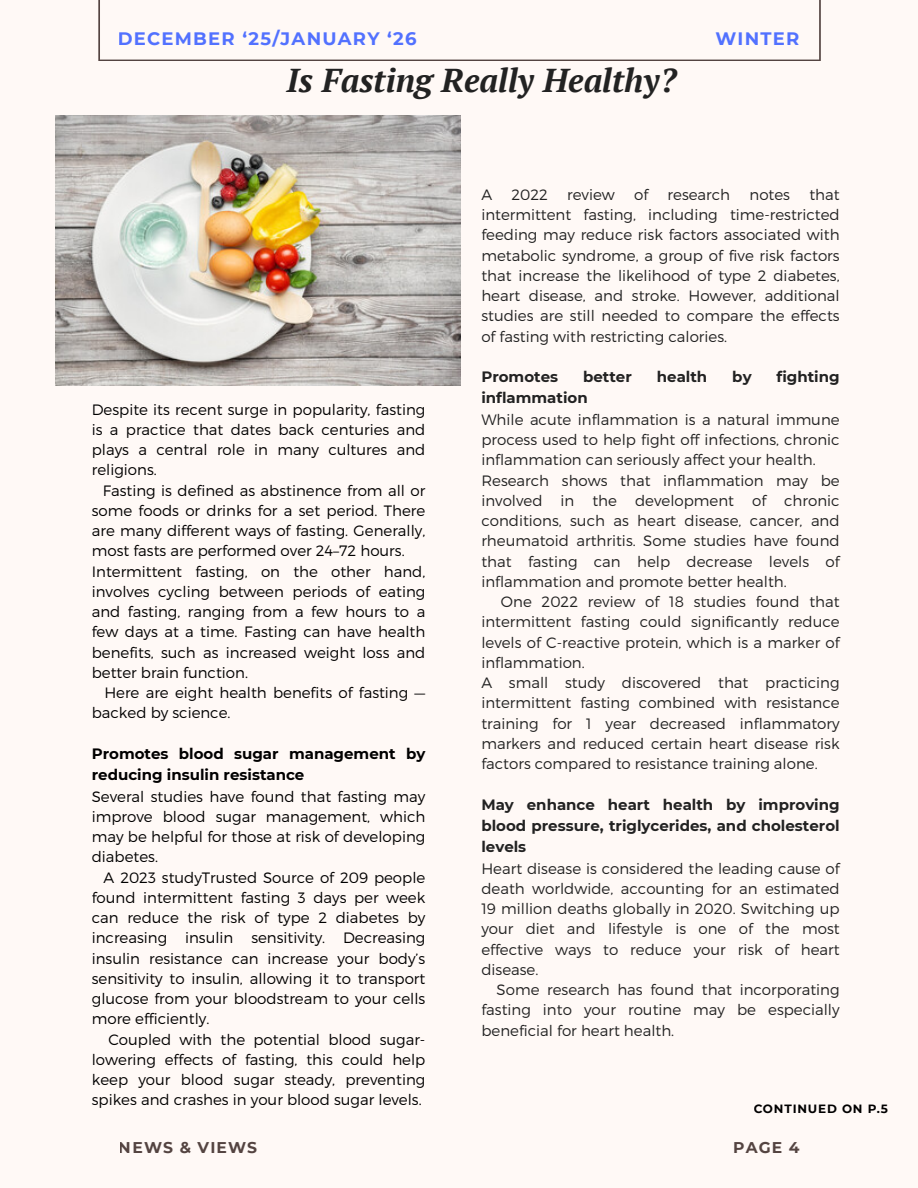
<style>
.page{position:relative;width:918px;height:1188px;background:#fff9f6}
.page>*{position:absolute;margin:0;border:0;box-sizing:border-box;transform-origin:0 0}
.t1{font:italic 700 33px "PT Serif";color:#222}
.t2{font:700 18px "Montserrat";letter-spacing:.07em;color:#5271ff}
.t3{font:700 15.6px "Montserrat";letter-spacing:.07em;color:#544441}
.t4{font:300 15px/20.2px "Montserrat";color:#222;text-align:justify}
.t5{font:300 15px/20.2px "Montserrat";color:#000;text-align:justify}
.t6{font:700 15px/21.3px "Montserrat";color:#222;text-align:justify}
.t7{font:700 12px "Montserrat";letter-spacing:.07em;color:#000}
.s1{font-weight:700}
</style>
<div class="page">
<img style="left:56px;top:115px;width:405px;height:270px">
<p class="t2" style="left:118px;top:27px;width:300px">DECEMBER ‘25/JANUARY ‘26</p>
<p class="t2" style="left:715px;top:27px;width:86px">WINTER</p>
<h3 class="t1" style="left:287px;top:58px;width:391px">Is Fasting Really Healthy?</h3>
<h2 class="t5" style="left:92px;top:398px;width:335px">Despite its recent surge in popularity, fasting</h2>
<h2 class="t5" style="left:92px;top:419px;width:335px">is a practice that dates back centuries and</h2>
<h2 class="t5" style="left:92px;top:439px;width:335px">plays a central role in many cultures and</h2>
<h2 class="t5" style="left:92px;top:459px;width:66px">religions.</h2>
<h2 class="t5" style="left:103px;top:479px;width:324px">Fasting is defined as abstinence from all or</h2>
<h2 class="t5" style="left:92px;top:500px;width:335px">some foods or drinks for a set period. There</h2>
<h2 class="t5" style="left:92px;top:520px;width:335px">are many different ways of fasting. Generally,</h2>
<h2 class="t5" style="left:92px;top:540px;width:314px">most fasts are performed over 24–72 hours.</h2>
<h1 class="t5" style="left:92px;top:560px;width:335px">Intermittent fasting, on the other hand, involves cycling between periods of eating and fasting, ranging from a few hours to a few days at a time. Fasting can have health benefits, such as increased weight loss and better brain function.</h1>
<p class="t5" style="left:92px;top:682px;width:335px;text-indent:13px">Here are eight health benefits of fasting — backed by science.</p>
<p class="t5" style="left:92px;top:743px;width:335px;line-height:20.7px;text-align:left"><span class="s1">Promotes blood sugar management by reducing insulin resistance<br></span>Several studies have found that fasting may improve blood sugar management, which may be helpful for those at risk of developing diabetes.</p>
<h3 class="t5" style="left:92px;top:866px;width:335px;text-indent:12px">A 2023 studyTrusted Source of 209 people found intermittent fasting 3 days per week can reduce the risk of type 2 diabetes by increasing insulin sensitivity. Decreasing insulin resistance can increase your body’s sensitivity to insulin, allowing it to transport glucose from your bloodstream to your cells more efficiently.</h3>
<h3 class="t5" style="left:92px;top:1028px;width:335px;text-indent:17px">Coupled with the potential blood sugar&shy;lowering effects of fasting, this could help keep your blood sugar steady, preventing spikes and crashes in your blood sugar levels.</h3>
<h2 class="t4" style="left:481px;top:184px;width:12px">A</h2>
<h2 class="t4" style="left:511px;top:184px;width:38px">2022</h2>
<h2 class="t4" style="left:567px;top:184px;width:49px">review</h2>
<h2 class="t4" style="left:634px;top:184px;width:16px">of</h2>
<h2 class="t4" style="left:668px;top:184px;width:64px">research</h2>
<h2 class="t4" style="left:750px;top:184px;width:42px">notes</h2>
<h2 class="t4" style="left:481px;top:184px;width:360px;text-indent:328px">that intermittent fasting, including time-restricted feeding may reduce risk factors associated with metabolic syndrome, a group of five risk factors that increase the likelihood of type 2 diabetes, heart disease, and stroke. However, additional studies are still needed to compare the effects of fasting with restricting calories.</h2>
<p class="t6" style="left:481px;top:366px;width:78px">Promotes</p>
<p class="t6" style="left:583px;top:366px;width:50px">better</p>
<p class="t6" style="left:657px;top:366px;width:52px">health</p>
<p class="t6" style="left:732px;top:366px;width:21px">by</p>
<p class="t6" style="left:777px;top:366px;width:65px">fighting</p>
<p class="t6" style="left:481px;top:387px;width:108px">inflammation</p>
<p class="t4" style="left:481px;top:409px;width:360px;text-align:left">While acute inflammation is a natural immune process used to help fight off infections, chronic inflammation can seriously affect your health.<br>Research shows that inflammation may be involved in the development of chronic conditions, such as heart disease, cancer, and rheumatoid arthritis. Some studies have found that fasting can help decrease levels of inflammation and promote better health.</p>
<p class="t4" style="left:481px;top:591px;width:360px;text-align:left;text-indent:20px">One 2022 review of 18 studies found that intermittent fasting could significantly reduce levels of C-reactive protein, which is a marker of inflammation.<br>A small study discovered that practicing intermittent fasting combined with resistance training for 1 year decreased inflammatory markers and reduced certain heart disease risk factors compared to resistance training alone.</p>
<p class="t6" style="left:481px;top:794px;width:360px">May enhance heart health by improving blood pressure, triglycerides, and cholesterol levels</p>
<p class="t4" style="left:481px;top:857px;width:360px">Heart disease is considered the leading cause of death worldwide, accounting for an estimated 19 million deaths globally in 2020. Switching up your diet and lifestyle is one of the most effective ways to reduce your risk of heart disease.</p>
<p class="t4" style="left:481px;top:979px;width:360px;text-indent:15px">Some research has found that incorporating fasting into your routine may be especially beneficial for heart health.</p>
<p class="t7" style="left:754px;top:1102px;width:136px">CONTINUED ON P.5</p>
<p class="t3" style="left:119px;top:1138px;width:140px">NEWS &amp; VIEWS</p>
<p class="t3" style="left:733px;top:1138px;width:68px">PAGE 4</p>
</div>
